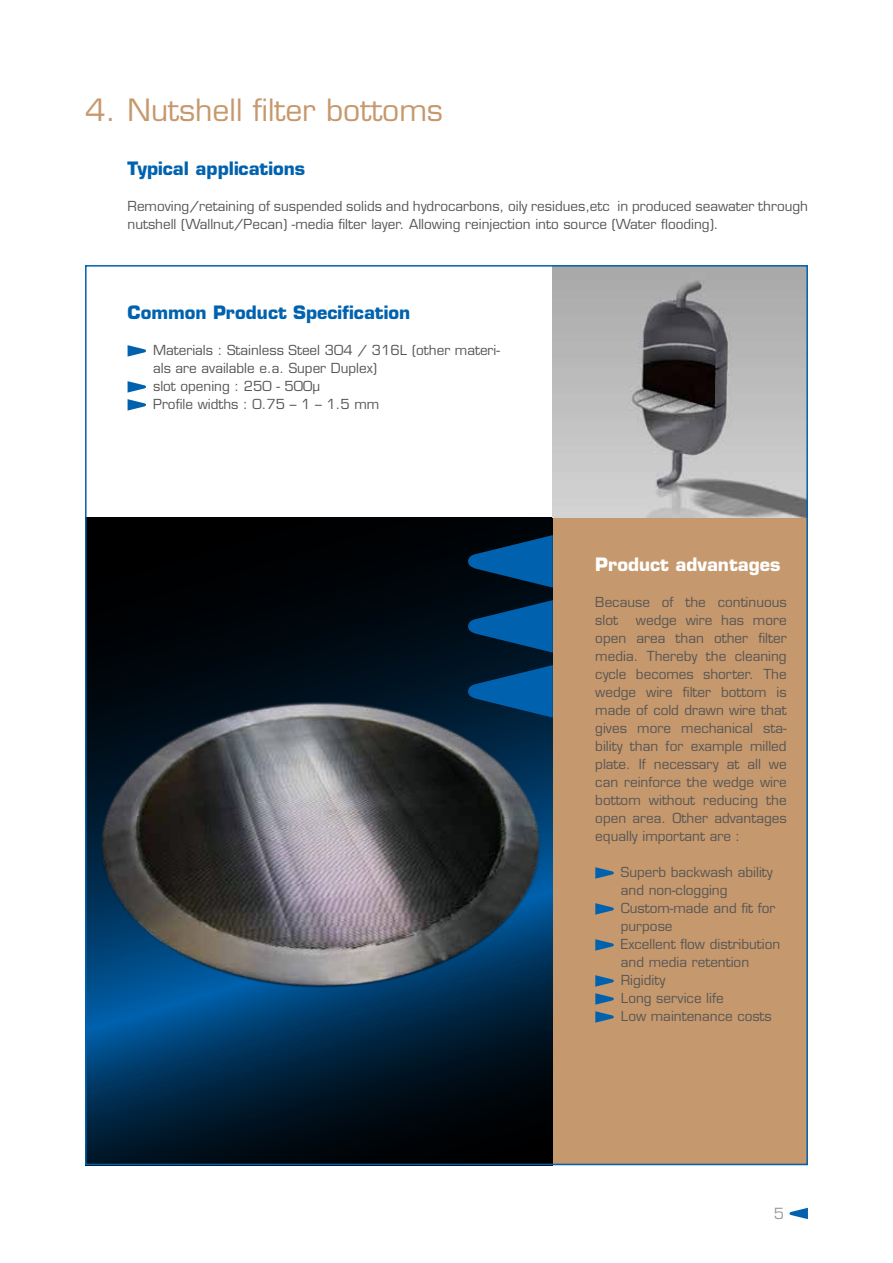
<style>
.page{position:relative;width:893px;height:1263px;background:#fff}
.page>*{position:absolute;margin:0;border:0;box-sizing:border-box;transform-origin:0 0}
.t1{font:30px "Eurostile LT Std";color:#c6986d}
.t2{font:700 18px "Eurostile LT Std";color:#0062ae}
.t3{font:700 18px "Eurostile LT Std";color:#fff}
.t4{font:15px "Eurostile LT Std";color:#9c9c9d}
.t5{font:13.5px/18px "Eurostile LT Std";color:#565655}
</style>
<div class="page">
<svg style="left:789px;top:1208px;width:19px;height:11px"></svg>
<div style="left:85px;top:517px;width:723px;height:648px;background:#c6986d;border:2px solid #c6986d"></div>
<svg style="left:88px;top:517px;width:465px;height:645px;background:#001120"></svg>
<svg style="left:128px;top:345px;width:18px;height:12px"></svg>
<svg style="left:128px;top:381px;width:18px;height:12px"></svg>
<svg style="left:128px;top:399px;width:18px;height:12px"></svg>
<svg style="left:595px;top:867px;width:19px;height:12px"></svg>
<svg style="left:595px;top:903px;width:19px;height:12px"></svg>
<svg style="left:595px;top:939px;width:19px;height:12px"></svg>
<svg style="left:595px;top:975px;width:19px;height:12px"></svg>
<svg style="left:595px;top:993px;width:19px;height:12px"></svg>
<svg style="left:595px;top:1011px;width:19px;height:12px"></svg>
<img style="left:553px;top:268px;width:252px;height:249px">
<img style="left:88px;top:671px;width:465px;height:340px">
<svg style="left:468px;top:665px;width:85px;height:53px;background:#00447a"></svg>
<svg style="left:468px;top:600px;width:85px;height:53px;background:#003f71"></svg>
<svg style="left:468px;top:535px;width:85px;height:53px;background:#003c6b"></svg>
<h1 class="t1" style="left:85px;top:92px;width:360px">4. Nutshell filter bottoms</h1>
<h2 class="t2" style="left:128px;top:157px;width:179px">Typical applications</h2>
<p class="t5" style="left:128px;top:197px;width:682px">Removing/retaining of suspended solids and hydrocarbons, oily residues,etc in produced seawater through nutshell (Wallnut/Pecan) -media filter layer. Allowing reinjection into source (Water flooding).</p>
<h2 class="t2" style="left:128px;top:301px;width:284px">Common Product Specification</h2>
<p class="t5" style="left:153px;top:341px;width:348px">Materials : Stainless Steel 304 / 316L (other materi&shy;als are available e.a. Super Duplex)<br>slot opening : 250 - 500μ<br>Profile widths : 0.75 – 1 – 1.5 mm</p>
<h2 class="t3" style="left:595px;top:553px;width:187px">Product advantages</h2>
<p class="t5" style="left:595px;top:593px;width:193px">Because of the continuous slot</p>
<p class="t5" style="left:595px;top:611px;width:193px;text-align:justify;text-indent:41px">wedge wire has more open area than other filter media. Thereby the cleaning cycle becomes shorter. The wedge wire filter bottom is made of cold drawn wire that gives more mechanical sta&shy;bility than for example milled plate. If necessary at all we can reinforce the wedge wire bottom without reducing the open area. Other advantages equally important are :</p>
<p class="t5" style="left:621px;top:863px;width:161px">Superb backwash ability and non-clogging<br>Custom-made and fit for purpose<br>Excellent flow distribution and media retention<br>Rigidity<br>Long service life<br>Low maintenance costs</p>
<p class="t4" style="left:774px;top:1205px;width:12px">5</p>
</div>
